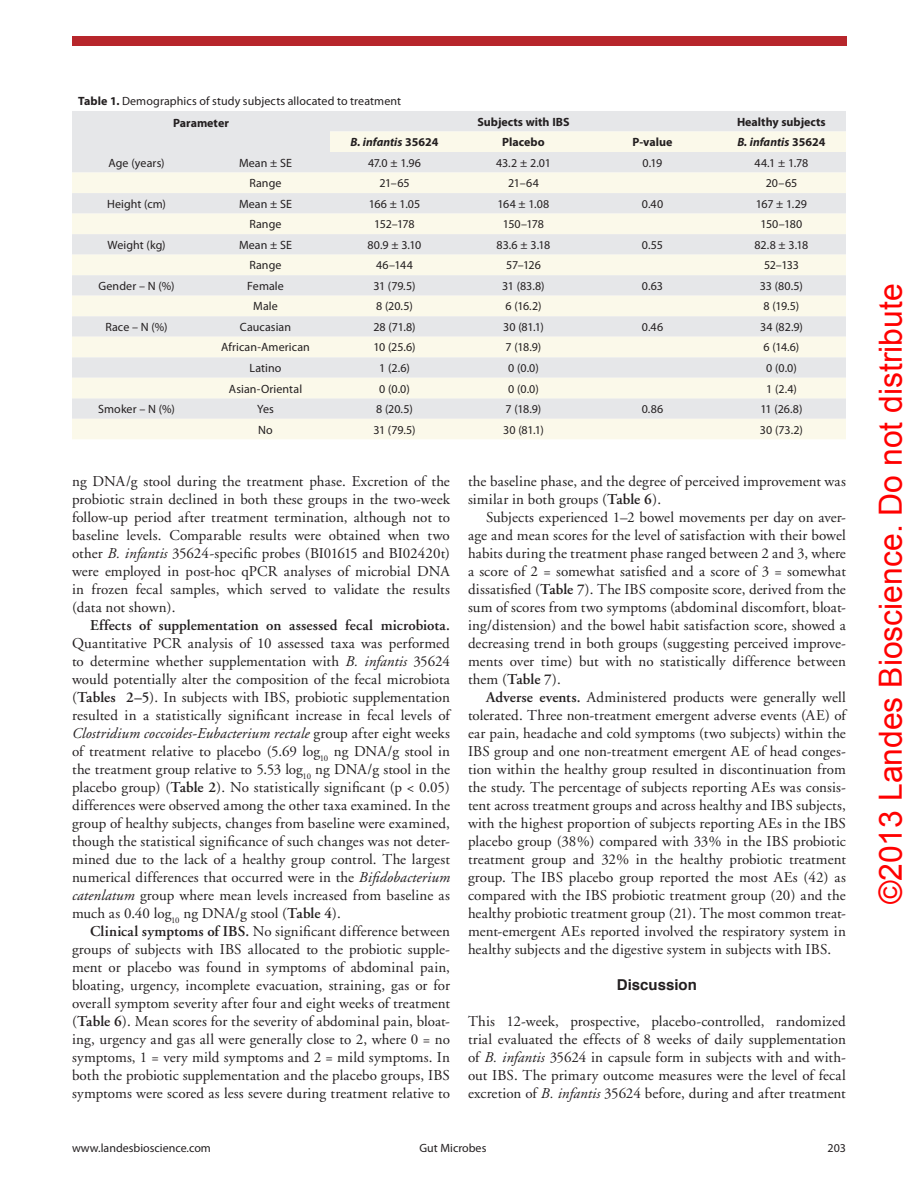
<style>
.page{position:relative;width:918px;height:1188px;background:#fff}
.page>*{position:absolute;margin:0;border:0;box-sizing:border-box;transform-origin:0 0}
.t1{font:31.95px "Arial";color:#f00}
.t2{font:15px/18px "Adobe Garamond";letter-spacing:.005em;color:#231f20;text-align:justify}
.t3{font:600 15px "Adobe Garamond";letter-spacing:.005em;color:#231f20}
.t4{font:700 15px "Helvetica";color:#231f20}
.t5{font:12px/21.6px "Myriad Pro";letter-spacing:.005em;color:#231f20}
.t6{font:700 12px "Myriad Pro";color:#231f20}
.t7{font:italic 700 12px "Myriad Pro";color:#231f20}
.s1{font-weight:700}
.s2{font-style:normal}
.s3{font-style:italic}
.s4{font-weight:600}
</style>
<div class="page">
<div style="left:72px;top:36px;width:774px;height:10px;background:#b7262b"></div>
<div style="left:72px;top:111px;width:774px;height:21px;background:#e6e7e9"></div>
<svg style="left:72px;top:132px;width:774px;height:307px;background:#f0f0e9"></svg>
<p class="t5" style="left:173px;top:90px;width:230px;text-indent:-95px"><span class="s1">Table 1.</span> Demographics of study subjects allocated to treatment<br><span class="s1">Parameter</span></p>
<p class="t6" style="left:477px;top:114px;width:94px">Subjects with IBS</p>
<p class="t6" style="left:737px;top:114px;width:90px">Healthy subjects</p>
<p class="t7" style="left:351px;top:134px;width:89px">B. infantis <span class="s2">35624</span></p>
<p class="t6" style="left:502px;top:134px;width:44px">Placebo</p>
<p class="t6" style="left:633px;top:134px;width:41px">P-value</p>
<p class="t7" style="left:738px;top:134px;width:89px">B. infantis <span class="s2">35624</span></p>
<p class="t5" style="left:108px;top:152px;width:58px">Age (years)</p>
<p class="t5" style="left:239px;top:152px;width:48px">Mean ± SE</p>
<p class="t5" style="left:368px;top:152px;width:54px">47.0 ± 1.96</p>
<p class="t5" style="left:496px;top:152px;width:56px">43.2 ± 2.01</p>
<p class="t5" style="left:643px;top:152px;width:21px">0.19</p>
<p class="t5" style="left:755px;top:152px;width:55px">44.1 ± 1.78</p>
<p class="t5" style="left:249px;top:172px;width:34px">Range</p>
<p class="t5" style="left:379px;top:172px;width:32px">21–65</p>
<p class="t5" style="left:508px;top:172px;width:32px">21–64</p>
<p class="t5" style="left:766px;top:172px;width:33px">20–65</p>
<p class="t5" style="left:107px;top:193px;width:61px">Height (cm)</p>
<p class="t5" style="left:239px;top:193px;width:48px">Mean ± SE</p>
<p class="t5" style="left:369px;top:193px;width:53px">166 ± 1.05</p>
<p class="t5" style="left:498px;top:193px;width:53px">164 ± 1.08</p>
<p class="t5" style="left:642px;top:193px;width:23px">0.40</p>
<p class="t5" style="left:756px;top:193px;width:53px">167 ± 1.29</p>
<p class="t5" style="left:249px;top:213px;width:34px">Range</p>
<p class="t5" style="left:374px;top:213px;width:42px">152–178</p>
<p class="t5" style="left:503px;top:213px;width:43px">150–178</p>
<p class="t5" style="left:761px;top:213px;width:43px">150–180</p>
<p class="t5" style="left:107px;top:234px;width:60px">Weight (kg)</p>
<p class="t5" style="left:239px;top:234px;width:48px">Mean ± SE</p>
<p class="t5" style="left:368px;top:234px;width:55px">80.9 ± 3.10</p>
<p class="t5" style="left:497px;top:234px;width:55px">83.6 ± 3.18</p>
<p class="t5" style="left:642px;top:234px;width:23px">0.55</p>
<p class="t5" style="left:755px;top:234px;width:55px">82.8 ± 3.18</p>
<p class="t5" style="left:249px;top:254px;width:34px">Range</p>
<p class="t5" style="left:376px;top:254px;width:38px">46–144</p>
<p class="t5" style="left:506px;top:254px;width:36px">57–126</p>
<p class="t5" style="left:764px;top:254px;width:36px">52–133</p>
<p class="t5" style="left:99px;top:275px;width:78px">Gender – N (%)</p>
<p class="t5" style="left:247px;top:275px;width:38px">Female</p>
<p class="t5" style="left:373px;top:275px;width:44px">31 (79.5)</p>
<p class="t5" style="left:502px;top:275px;width:44px">31 (83.8)</p>
<p class="t5" style="left:642px;top:275px;width:23px">0.63</p>
<p class="t5" style="left:760px;top:275px;width:45px">33 (80.5)</p>
<p class="t5" style="left:253px;top:295px;width:26px">Male</p>
<p class="t5" style="left:376px;top:295px;width:38px">8 (20.5)</p>
<p class="t5" style="left:505px;top:295px;width:38px">6 (16.2)</p>
<p class="t5" style="left:764px;top:295px;width:37px">8 (19.5)</p>
<p class="t5" style="left:106px;top:316px;width:64px">Race – N (%)</p>
<p class="t5" style="left:240px;top:316px;width:53px">Caucasian</p>
<p class="t5" style="left:373px;top:316px;width:44px">28 (71.8)</p>
<p class="t5" style="left:503px;top:316px;width:42px">30 (81.1)</p>
<p class="t5" style="left:642px;top:316px;width:23px">0.46</p>
<p class="t5" style="left:760px;top:316px;width:44px">34 (82.9)</p>
<p class="t5" style="left:221px;top:336px;width:90px">African-American</p>
<p class="t5" style="left:373px;top:336px;width:44px">10 (25.6)</p>
<p class="t5" style="left:506px;top:336px;width:37px">7 (18.9)</p>
<p class="t5" style="left:764px;top:336px;width:37px">6 (14.6)</p>
<p class="t5" style="left:250px;top:357px;width:34px">Latino</p>
<p class="t5" style="left:379px;top:357px;width:32px">1 (2.6)</p>
<p class="t5" style="left:508px;top:357px;width:32px">0 (0.0)</p>
<p class="t5" style="left:766px;top:357px;width:32px">0 (0.0)</p>
<p class="t5" style="left:229px;top:378px;width:75px">Asian-Oriental</p>
<p class="t5" style="left:379px;top:378px;width:32px">0 (0.0)</p>
<p class="t5" style="left:508px;top:378px;width:32px">0 (0.0)</p>
<p class="t5" style="left:766px;top:378px;width:32px">1 (2.4)</p>
<p class="t5" style="left:98px;top:398px;width:78px">Smoker – N (%)</p>
<p class="t5" style="left:257px;top:398px;width:18px">Yes</p>
<p class="t5" style="left:376px;top:398px;width:38px">8 (20.5)</p>
<p class="t5" style="left:506px;top:398px;width:37px">7 (18.9)</p>
<p class="t5" style="left:642px;top:398px;width:23px">0.86</p>
<p class="t5" style="left:761px;top:398px;width:43px">11 (26.8)</p>
<p class="t5" style="left:258px;top:419px;width:16px">No</p>
<p class="t5" style="left:373px;top:419px;width:44px">31 (79.5)</p>
<p class="t5" style="left:503px;top:419px;width:42px">30 (81.1)</p>
<p class="t5" style="left:760px;top:419px;width:45px">30 (73.2)</p>
<p class="t2" style="left:72px;top:473px;width:379px">ng DNA/g stool during the treatment phase. Excretion of the probiotic strain declined in both these groups in the two-week follow-up period after treatment termination, although not to baseline levels. Comparable results were obtained when two other <span class="s3">B. infantis</span> 35624<span class="s3">-</span>specific probes (BI01615 and BI02420t) were employed in post-hoc qPCR analyses of microbial DNA in frozen fecal samples, which served to validate the results (data not shown).</p>
<p class="t3" style="left:90px;top:617px;width:361px">Effects of supplementation on assessed fecal microbiota.</p>
<p class="t2" style="left:72px;top:635px;width:379px">Quantitative PCR analysis of 10 assessed taxa was performed to determine whether supplementation with <span class="s3">B. infantis</span> 35624 would potentially alter the composition of the fecal microbiota (<span class="s4">Tables 2–5</span>). In subjects with IBS, probiotic supplementation resulted in a statistically significant increase in fecal levels of <span class="s3">Clostridium coccoides-Eubacterium rectale</span> group after eight weeks of treatment relative to placebo (5.69 log<sub>10</sub> ng DNA/g stool in the treatment group relative to 5.53 log<sub>10</sub> ng DNA/g stool in the placebo group) (<span class="s4">Table 2</span>). No statistically significant (p &lt; 0.05) differences were observed among the other taxa examined. In the group of healthy subjects, changes from baseline were examined, though the statistical significance of such changes was not deter&shy;mined due to the lack of a healthy group control. The largest numerical differences that occurred were in the <span class="s3">Bifidobacterium catenlatum</span> group where mean levels increased from baseline as much as 0.40 log<sub>10</sub> ng DNA/g stool (<span class="s4">Table 4</span>).</p>
<p class="t2" style="left:72px;top:923px;width:379px;text-indent:18px"><span class="s4">Clinical symptoms of IBS.</span> No significant difference between groups of subjects with IBS allocated to the probiotic supple&shy;ment or placebo was found in symptoms of abdominal pain, bloating, urgency, incomplete evacuation, straining, gas or for overall symptom severity after four and eight weeks of treatment (<span class="s4">Table 6</span>). Mean scores for the severity of abdominal pain, bloat&shy;ing, urgency and gas all were generally close to 2, where 0 = no symptoms, 1 = very mild symptoms and 2 = mild symptoms. In both the probiotic supplementation and the placebo groups, IBS symptoms were scored as less severe during treatment relative to</p>
<p class="t2" style="left:468px;top:473px;width:379px">the baseline phase, and the degree of perceived improvement was similar in both groups (<span class="s4">Table 6</span>).</p>
<p class="t2" style="left:468px;top:509px;width:379px;text-indent:18px">Subjects experienced 1–2 bowel movements per day on aver&shy;age and mean scores for the level of satisfaction with their bowel habits during the treatment phase ranged between 2 and 3, where a score of 2 = somewhat satisfied and a score of 3 = somewhat dissatisfied (<span class="s4">Table 7</span>). The IBS composite score, derived from the sum of scores from two symptoms (abdominal discomfort, bloat&shy;ing/distension) and the bowel habit satisfaction score, showed a decreasing trend in both groups (suggesting perceived improve&shy;ments over time) but with no statistically difference between them (<span class="s4">Table 7</span>).</p>
<p class="t2" style="left:468px;top:689px;width:379px;text-indent:18px"><span class="s4">Adverse events.</span> Administered products were generally well tolerated. Three non-treatment emergent adverse events (AE) of ear pain, headache and cold symptoms (two subjects) within the IBS group and one non-treatment emergent AE of head conges&shy;tion within the healthy group resulted in discontinuation from the study. The percentage of subjects reporting AEs was consis&shy;tent across treatment groups and across healthy and IBS subjects, with the highest proportion of subjects reporting AEs in the IBS placebo group (38%) compared with 33% in the IBS probiotic treatment group and 32% in the healthy probiotic treatment group. The IBS placebo group reported the most AEs (42) as compared with the IBS probiotic treatment group (20) and the healthy probiotic treatment group (21). The most common treat&shy;ment-emergent AEs reported involved the respiratory system in healthy subjects and the digestive system in subjects with IBS.</p>
<p class="t4" style="left:617px;top:973px;width:82px">Discussion</p>
<p class="t2" style="left:468px;top:1013px;width:379px">This 12-week, prospective, placebo-controlled, randomized trial evaluated the effects of 8 weeks of daily supplementation of <span class="s3">B. infantis</span> 35624 in capsule form in subjects with and with&shy;out IBS. The primary outcome measures were the level of fecal excretion of <span class="s3">B. infantis</span> 35624 before, during and after treatment</p>
<p class="t5" style="left:72px;top:1137px;width:140px">www.landesbioscience.com</p>
<p class="t5" style="left:420px;top:1137px;width:68px">Gut Microbes</p>
<p class="t5" style="left:828px;top:1137px;width:20px">203</p>
<h1 class="t1" style="left:870px;top:904px;width:622px;rotate:-90deg">©2013 Landes Bioscience. Do not distribute</h1>
</div>
